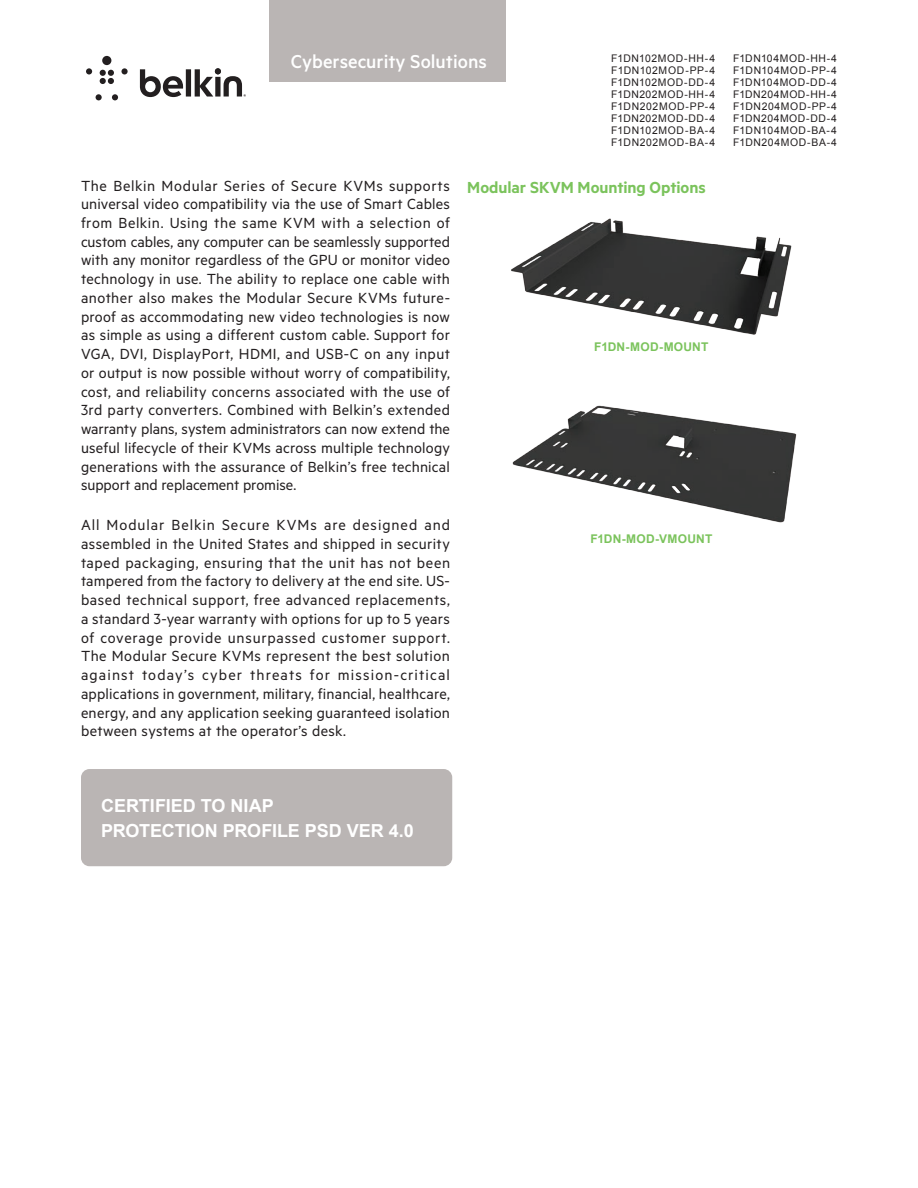
<style>
.page{position:relative;width:918px;height:1188px;background:#fff}
.page>*{position:absolute;margin:0;border:0;box-sizing:border-box;transform-origin:0 0}
.t1{font:500 21px "Metric";color:#fff}
.SideBar_Headline{font:700 18px "Arial";letter-spacing:-.005em;color:#fff}
.Body{font:600 18px "Metric";letter-spacing:-.005em;color:#7bc35c}
.Body-2{font:16.5px/18.8px "Metric";letter-spacing:.01em;color:#231f20;text-align:justify}
.Body-3{font:700 12px "Arial";letter-spacing:.015em;color:#7bc35c}
.t2{font:10.5px/12px "Arial";letter-spacing:.055em;color:#231f20;text-align:justify}
</style>
<div class="page">
<div style="left:102px;top:56px;width:9px;height:9px;background:#231f20;border-radius:50%"></div>
<svg style="left:86px;top:68px;width:6px;height:6px"></svg>
<div style="left:121px;top:68px;width:7px;height:6px;background:#231f20;border-radius:50%"></div>
<svg style="left:100px;top:70px;width:14px;height:14px"></svg>
<svg style="left:96px;top:94px;width:6px;height:6px"></svg>
<svg style="left:112px;top:94px;width:6px;height:6px"></svg>
<svg style="left:140px;top:68px;width:106px;height:29px"></svg>
<div style="left:269px;top:0;width:237px;height:82px;background:#bab5b4"></div>
<img style="left:511px;top:218px;width:281px;height:117px">
<img style="left:512px;top:405px;width:285px;height:118px">
<div style="left:81px;top:769px;width:371px;height:97px;background:#bab5b4;border-radius:9px"></div>
<p class="t1" style="left:291px;top:49px;width:197px">Cybersecurity Solutions</p>
<p class="t2" style="left:611px;top:52px;width:105px">F1DN102MOD-HH-4<br>F1DN102MOD-PP-4<br>F1DN102MOD-DD-4<br>F1DN202MOD-HH-4<br>F1DN202MOD-PP-4<br>F1DN202MOD-DD-4<br>F1DN102MOD-BA-4<br>F1DN202MOD-BA-4</p>
<p class="t2" style="left:733px;top:52px;width:105px">F1DN104MOD-HH-4<br>F1DN104MOD-PP-4<br>F1DN104MOD-DD-4<br>F1DN204MOD-HH-4<br>F1DN204MOD-PP-4<br>F1DN204MOD-DD-4<br>F1DN104MOD-BA-4<br>F1DN204MOD-BA-4</p>
<p class="Body-2" style="left:81px;top:175px;width:371px">The Belkin Modular Series of Secure KVMs supports universal video compatibility via the use of Smart Cables from Belkin. Using the same KVM with a selection of custom cables, any computer can be seamlessly supported with any monitor regardless of the GPU or monitor video technology in use. The ability to replace one cable with another also makes the Modular Secure KVMs future&shy;proof as accommodating new video technologies is now as simple as using a different custom cable. Support for VGA, DVI, DisplayPort, HDMI, and USB-C on any input or output is now possible without worry of compatibility, cost, and reliability concerns associated with the use of 3rd party converters. Combined with Belkin’s extended warranty plans, system administrators can now extend the useful lifecycle of their KVMs across multiple technology generations with the assurance of Belkin’s free technical support and replacement promise.</p>
<p class="Body-2" style="left:81px;top:515px;width:371px">All Modular Belkin Secure KVMs are designed and assembled in the United States and shipped in security taped packaging, ensuring that the unit has not been tampered from the factory to delivery at the end site. US&shy;based technical support, free advanced replacements, a standard 3-year warranty with options for up to 5 years of coverage provide unsurpassed customer support.<br>The Modular Secure KVMs represent the best solution against today’s cyber threats for mission-critical applications in government, military, financial, healthcare, energy, and any application seeking guaranteed isolation between systems at the operator’s desk.</p>
<p class="Body" style="left:467px;top:176px;width:240px">Modular SKVM Mounting Options</p>
<p class="Body-3" style="left:594px;top:339px;width:116px">F1DN-MOD-MOUNT</p>
<p class="Body-3" style="left:590px;top:530px;width:123px">F1DN-MOD-VMOUNT</p>
<p class="SideBar_Headline" style="left:101px;top:794px;width:174px">CERTIFIED TO NIAP</p>
<p class="SideBar_Headline" style="left:101px;top:818px;width:314px">PROTECTION PROFILE PSD VER 4.0</p>
</div>
